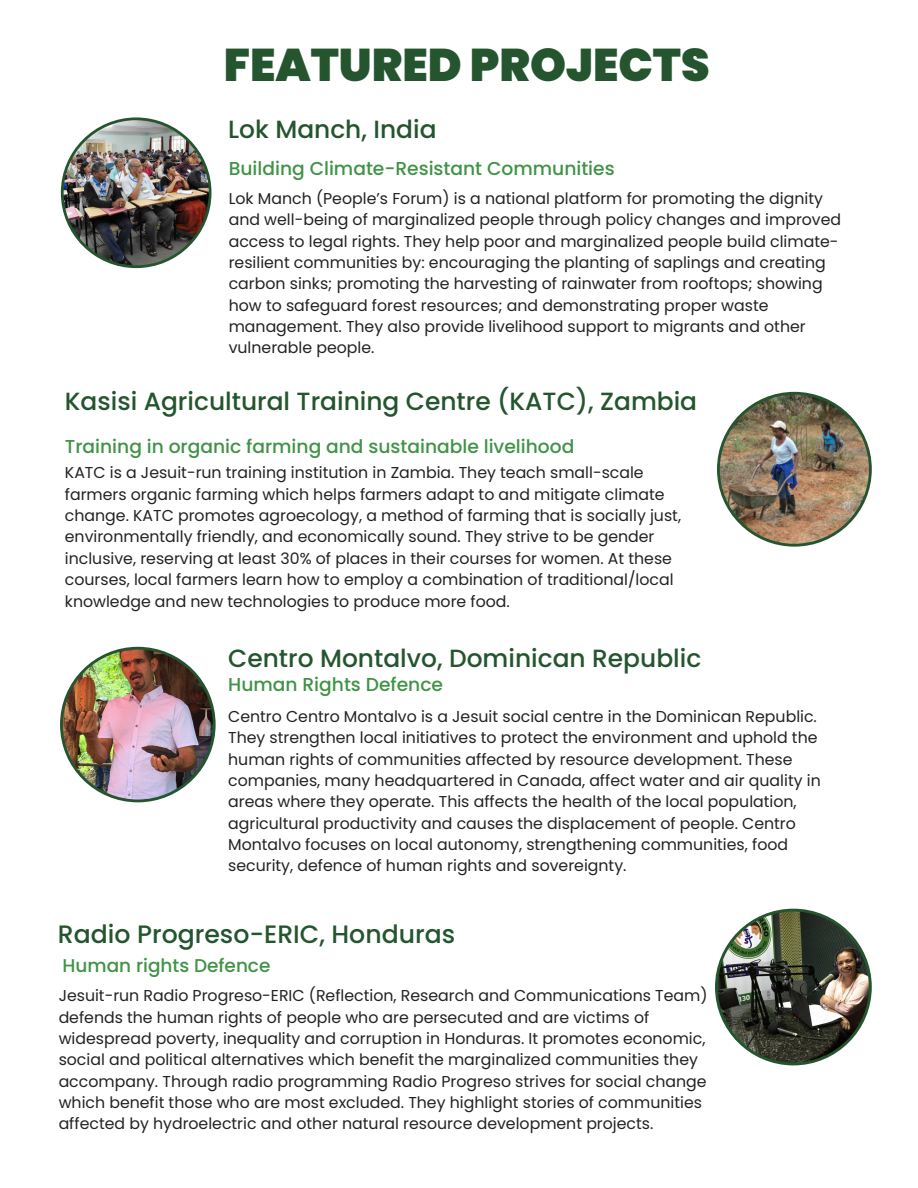
<style>
.page{position:relative;width:918px;height:1188px;background:#fff}
.page>*{position:absolute;margin:0;border:0;box-sizing:border-box;transform-origin:0 0}
.t1{font:900 45.75px "Poppins";color:#24552f}
.t2{font:500 25.2px "Poppins";color:#24552f}
.t3{font:500 24.9px "Poppins";color:#24552f}
.t4{font:500 18.75px "Poppins";color:#409347}
.t5{font:500 18.45px "Poppins";color:#409347}
.t6{font:15.75px/21.3px "Poppins";color:#222}
</style>
<div class="page">
<img style="left:61px;top:117px;width:150px;height:151px">
<img style="left:717px;top:392px;width:155px;height:155px">
<img style="left:60px;top:647px;width:156px;height:155px">
<img style="left:715px;top:909px;width:157px;height:156px">
<h1 class="t1" style="left:224px;top:33px;width:487px">FEATURED PROJECTS</h1>
<h3 class="t3" style="left:228px;top:112px;width:210px">Lok Manch, India</h3>
<p class="t4" style="left:229px;top:155px;width:388px">Building Climate-Resistant Communities</p>
<p class="t6" style="left:229px;top:188px;width:614px">Lok Manch (People’s Forum) is a national platform for promoting the dignity and well-being of marginalized people through policy changes and improved access to legal rights. They help poor and marginalized people build climate&shy;resilient communities by: encouraging the planting of saplings and creating carbon sinks; promoting the harvesting of rainwater from rooftops; showing how to safeguard forest resources; and demonstrating proper waste management. They also provide livelihood support to migrants and other vulnerable people.</p>
<h3 class="t3" style="left:65px;top:384px;width:634px">Kasisi Agricultural Training Centre (KATC), Zambia</h3>
<p class="t4" style="left:65px;top:434px;width:511px">Training in organic farming and sustainable livelihood</p>
<p class="t6" style="left:65px;top:462px;width:618px">KATC is a Jesuit-run training institution in Zambia. They teach small-scale farmers organic farming which helps farmers adapt to and mitigate climate change. KATC promotes agroecology, a method of farming that is socially just, environmentally friendly, and economically sound. They strive to be gender inclusive, reserving at least 30% of places in their courses for women. At these courses, local farmers learn how to employ a combination of traditional/local knowledge and new technologies to produce more food.</p>
<h3 class="t3" style="left:228px;top:641px;width:475px">Centro Montalvo, Dominican Republic</h3>
<p class="t4" style="left:228px;top:671px;width:216px">Human Rights Defence</p>
<p class="t6" style="left:228px;top:706px;width:594px">Centro Centro Montalvo is a Jesuit social centre in the Dominican Republic.<br>They strengthen local initiatives to protect the environment and uphold the human rights of communities affected by resource development. These companies, many headquartered in Canada, affect water and air quality in areas where they operate. This affects the health of the local population, agricultural productivity and causes the displacement of people. Centro Montalvo focuses on local autonomy, strengthening communities, food security, defence of human rights and sovereignty.</p>
<h2 class="t2" style="left:58px;top:917px;width:399px">Radio Progreso-ERIC, Honduras</h2>
<p class="t5" style="left:63px;top:952px;width:209px">Human rights Defence</p>
<p class="t6" style="left:59px;top:985px;width:650px">Jesuit-run Radio Progreso-ERIC (Reflection, Research and Communications Team) defends the human rights of people who are persecuted and are victims of widespread poverty, inequality and corruption in Honduras. It promotes economic, social and political alternatives which benefit the marginalized communities they accompany. Through radio programming Radio Progreso strives for social change which benefit those who are most excluded. They highlight stories of communities affected by hydroelectric and other natural resource development projects.</p>
</div>
